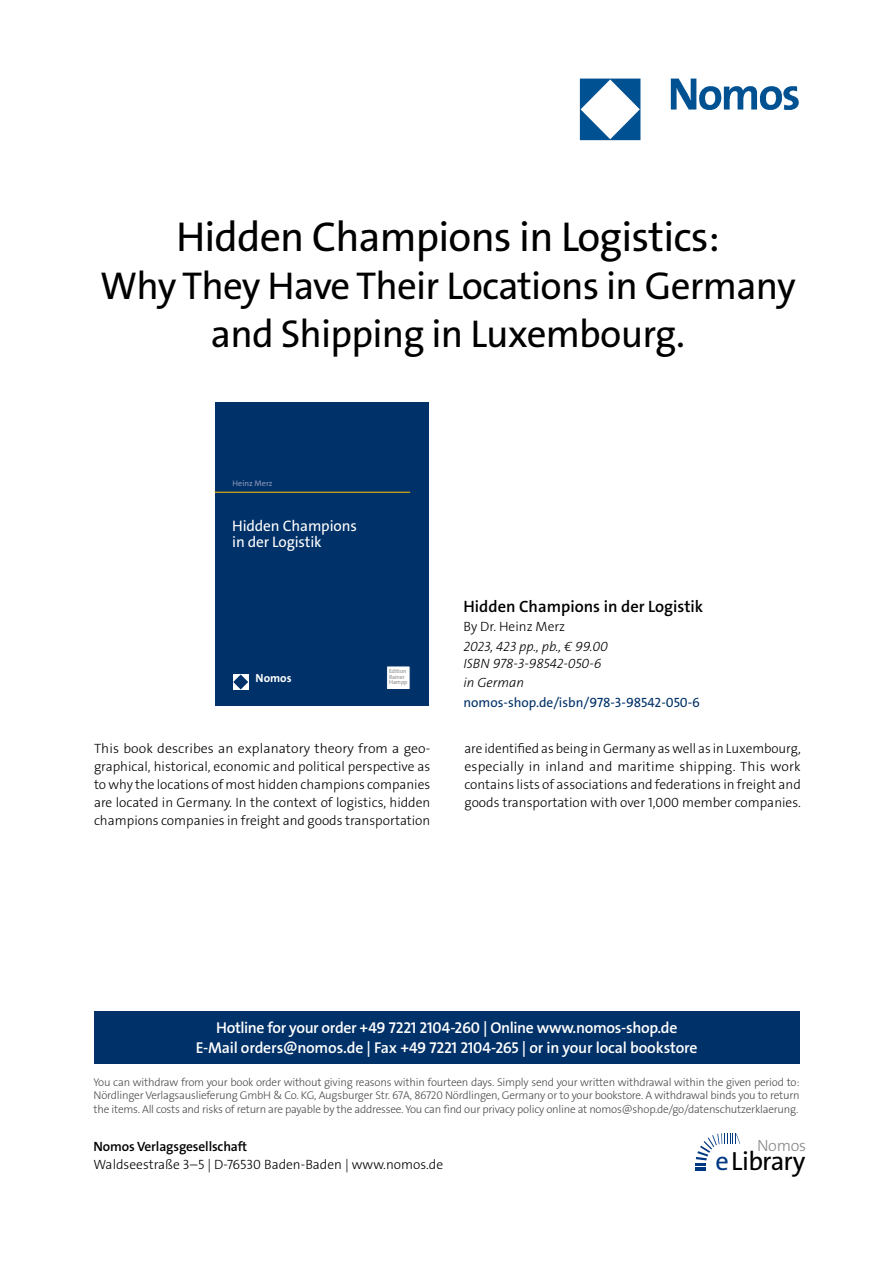
<style>
.page{position:relative;width:893px;height:1263px;background:#fff}
.page>*{position:absolute;margin:0;border:0;box-sizing:border-box;transform-origin:0 0}
.t1{font:42px "The Sans Os F";letter-spacing:-.02em;color:#000}
.t2{font:39px/48px "The Sans Os F";letter-spacing:-.02em;color:#000;text-align:center}
.t3{font:26.4px "The Sans Os F";letter-spacing:-.03em;color:#000}
.t4{font:600 16.5px "The Sans Os F";color:#000}
.t5{font:300 16.2px "The Sans Os F";letter-spacing:-.02em;color:#87888a}
.t6{font:600 15.75px/21px "The Sans Os F";letter-spacing:-.02em;color:#fff;text-align:center}
.t7{font:15.3px/16.8px "The Sans C5";letter-spacing:-.01em;color:#fff}
.t8{font:300 13.5px/18px "The Sans Os F";color:#000;text-align:justify}
.t9{font:italic 300 13.5px/17.2px "The Sans Os F";color:#000}
.t10{font:13.5px "The Sans Os F";color:#003168}
.t11{font:600 13.5px "The Sans Os F";letter-spacing:-.01em;color:#000}
.t12{font:700 11.7px "The Sans C5";color:#fff}
.t13{font:300 11.25px/13.5px "The Sans Os F";letter-spacing:-.02em;color:#4b4b4d;text-align:justify}
.t14{font:8.1px "The Sans C5";color:#8f98ba}
.t15{font:5.85px/5.6px "The Sans C5";letter-spacing:-.01em;color:#87888a}
.s1{color:#003882}
</style>
<div class="page">
<div style="left:94px;top:1011px;width:705px;height:52px;background:#003168"></div>
<svg style="left:695px;top:1133px;width:45px;height:38px"></svg>
<img style="left:579px;top:78px;width:220px;height:63px">
<div style="left:215px;top:402px;width:214px;height:303px;background:#003168"></div>
<div style="left:386px;top:666px;width:24px;height:24px;background:#fff;border:1px solid #003168"></div>
<hr style="left:215px;top:492px;width:195px;height:1px;background:#fcc400">
<div style="left:233px;top:674px;width:15px;height:16px;background:#fff"></div>
<svg style="left:233px;top:674px;width:15px;height:15px"></svg>
<h1 class="t1" style="left:176px;top:220px;width:545px">Hidden Champions in Logistics:</h1>
<h2 class="t2" style="left:100px;top:265px;width:697px">Why They Have Their Locations in Germany and Shipping in Luxembourg.</h2>
<p class="t14" style="left:233px;top:478px;width:42px">Heinz Merz</p>
<p class="t7" style="left:232px;top:517px;width:126px">Hidden Champions in der Logistik</p>
<p class="t12" style="left:256px;top:670px;width:38px">Nomos</p>
<p class="t15" style="left:389px;top:668px;width:19px">Edition<br>Rainer</p>
<p class="t15" style="left:389px;top:680px;width:20px">Hampp</p>
<p class="t4" style="left:463px;top:596px;width:241px">Hidden Champions in der Logistik</p>
<p class="t8" style="left:463px;top:618px;width:103px">By Dr. Heinz Merz</p>
<p class="t9" style="left:463px;top:638px;width:146px">2023, 423 pp., pb., € 99.00<br>ISBN 978-3-98542-050-6</p>
<p class="t9" style="left:463px;top:674px;width:62px">in German</p>
<p class="t10" style="left:463px;top:697px;width:238px">nomos-shop.de/isbn/978-3-98542-050-6</p>
<p class="t8" style="left:94px;top:739px;width:338px">This book describes an explanatory theory from a geo&shy;graphical, historical, economic and political perspective as to why the locations of most hidden champions companies are located in Germany. In the context of logistics, hidden champions companies in freight and goods transportation</p>
<p class="t8" style="left:464px;top:739px;width:338px">are identified as being in Germany as well as in Luxembourg, especially in inland and maritime shipping. This work contains lists of associations and federations in freight and goods transportation with over 1,000 member companies.</p>
<p class="t6" style="left:196px;top:1017px;width:503px">Hotline for your order +49 7221 2104-260 | Online www.nomos-shop.de<br>E-Mail orders@nomos.de | Fax +49 7221 2104-265 | or in your local bookstore</p>
<p class="t13" style="left:94px;top:1075px;width:708px">You can withdraw from your book order without giving reasons within fourteen days. Simply send your written withdrawal within the given period to:<br>Nördlinger Verlagsauslieferung GmbH &amp; Co. KG, Augsburger Str. 67A, 86720 Nördlingen, Germany or to your bookstore. A withdrawal binds you to return the items. All costs and risks of return are payable by the addressee. You can find our privacy policy online at nomos@shop.de/go/datenschutzerklaerung.</p>
<p class="t5" style="left:757px;top:1135px;width:51px">Nomos</p>
<p class="t11" style="left:94px;top:1138px;width:155px">Nomos Verlagsgesellschaft</p>
<p class="t8" style="left:94px;top:1156px;width:351px">Waldseestraße 3–5 | D-76530 Baden-Baden | www.nomos.de</p>
<h3 class="t3" style="left:715px;top:1151px;width:91px"><span class="s1">e</span>Library</h3>
</div>
